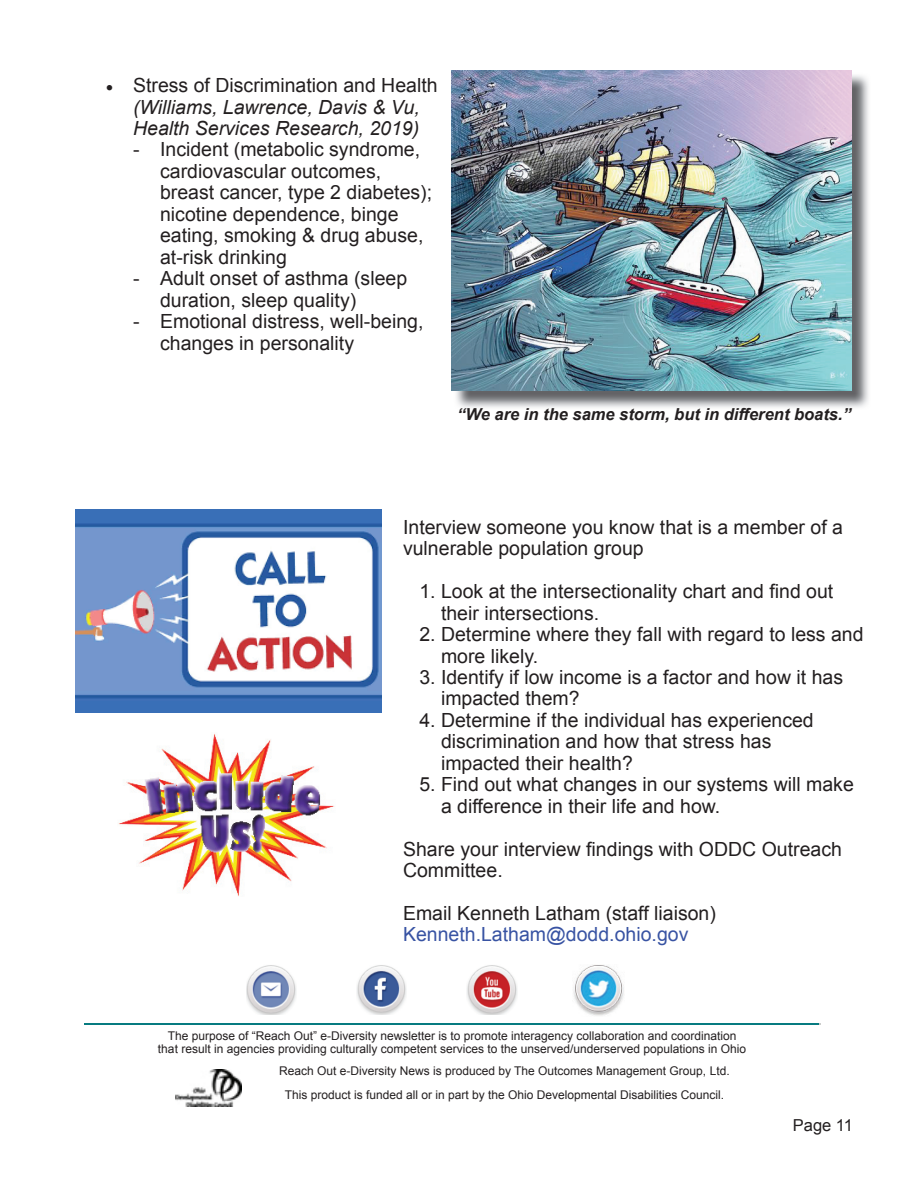
<style>
.page{position:relative;width:918px;height:1188px;background:#fff}
.page>*{position:absolute;margin:0;border:0;box-sizing:border-box;transform-origin:0 0}
.t1{font:19.5px/21.5px "Arial";color:#231f20}
.t2{font:italic 19.5px/21.5px "Arial";color:#231f20;text-align:center}
.t3{font:italic 700 16.5px "Arial";color:#231f20}
.t4{font:16.5px "Arial";color:#231f20}
.t5{font:12px/13.2px "Arial";color:#231f20;text-align:center}
.s1{font-style:normal}
.s2{color:#3853a3}
</style>
<div class="page">
<img style="left:456px;top:75px;width:413px;height:333px">
<img style="left:452px;top:71px;width:400px;height:320px">
<img style="left:84px;top:1023px;width:737px;height:2px">
<img style="left:175px;top:1069px;width:66px;height:38px">
<img style="left:357px;top:965px;width:49px;height:50px">
<img style="left:246px;top:965px;width:50px;height:50px">
<img style="left:467px;top:965px;width:50px;height:50px">
<img style="left:573px;top:965px;width:51px;height:51px">
<img style="left:75px;top:509px;width:306px;height:204px">
<img style="left:118px;top:733px;width:216px;height:163px">
<p class="t2" style="left:106px;top:75px;width:333px">• <span class="s1">Stress of Discrimination and Health </span>(Williams, Lawrence, Davis &amp; Vu,<br>Health Services Research, 2019)</p>
<p class="t1" style="left:160px;top:139px;width:274px;text-indent:-27px">- Incident (metabolic syndrome, cardiovascular outcomes, breast cancer, type 2 diabetes); nicotine dependence, binge eating, smoking &amp; drug abuse, at-risk drinking</p>
<p class="t1" style="left:160px;top:268px;width:249px;text-indent:-27px">- Adult onset of asthma (sleep duration, sleep quality)</p>
<p class="t1" style="left:160px;top:311px;width:265px;text-indent:-27px">- Emotional distress, well-being, changes in personality</p>
<p class="t3" style="left:457px;top:404px;width:395px">“We are in the same storm, but in different boats.”</p>
<p class="t1" style="left:403px;top:516px;width:442px">Interview someone you know that is a member of a vulnerable population group</p>
<p class="t1" style="left:441px;top:581px;width:394px;text-indent:-22px">1. Look at the intersectionality chart and find out their intersections.</p>
<p class="t1" style="left:441px;top:624px;width:424px;text-indent:-22px">2. Determine where they fall with regard to less and more likely.</p>
<p class="t1" style="left:441px;top:667px;width:404px;text-indent:-22px">3. Identify if low income is a factor and how it has impacted them?</p>
<p class="t1" style="left:441px;top:710px;width:374px;text-indent:-22px">4. Determine if the individual has experienced discrimination and how that stress has impacted their health?</p>
<p class="t1" style="left:441px;top:774px;width:414px;text-indent:-22px">5. Find out what changes in our systems will make a difference in their life and how.</p>
<p class="t1" style="left:403px;top:838px;width:440px">Share your interview findings with ODDC Outreach<br>Committee.</p>
<p class="t1" style="left:403px;top:903px;width:314px">Email Kenneth Latham (staff liaison)<br><span class="s2">Kenneth.Latham@dodd.ohio.gov</span></p>
<p class="t5" style="left:158px;top:1029px;width:590px">The purpose of “Reach Out” e-Diversity newsletter is to promote interagency collaboration and coordination that result in agencies providing culturally competent services to the unserved/underserved populations in Ohio</p>
<p class="t5" style="left:279px;top:1059px;width:452px;line-height:23.9px">Reach Out e-Diversity News is produced by The Outcomes Management Group, Ltd.<br>This product is funded all or in part by the Ohio Developmental Disabilities Council.</p>
<p class="t4" style="left:793px;top:1115px;width:62px">Page 11</p>
</div>
